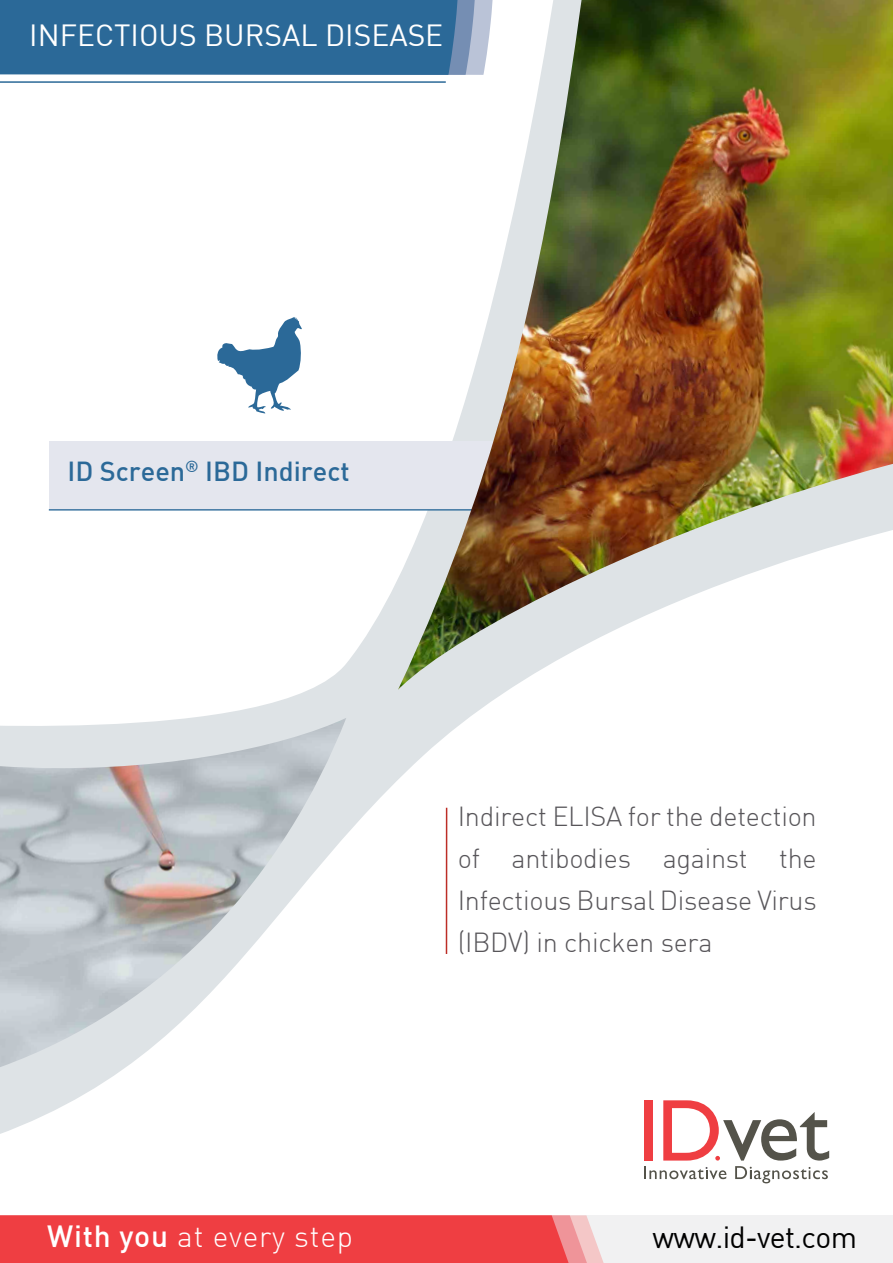
<style>
.page{position:relative;width:893px;height:1263px;background:#fff}
.page>*{position:absolute;margin:0;border:0;box-sizing:border-box;transform-origin:0 0}
.t1{font:30px "DIN";color:#fff}
.t2{font:300 30px "DIN";letter-spacing:.025em;color:#fff}
.t3{font:30px "DIN";letter-spacing:-.025em;color:#000}
.t4{font:300 27px/42px "DIN";letter-spacing:-.01em;color:#58565a;text-align:justify}
.t5{font:500 27px "DIN";color:#2b6998}
.s1{font-weight:500}
</style>
<div class="page">
<svg style="left:0;top:579px;width:830px;height:605px"></svg>
<div style="left:0;top:0;width:398px;height:75px;background:#2b6998"></div>
<hr style="left:0;top:81px;width:446px;height:2px;background:#2b6998">
<div style="left:49px;top:441px;width:655px;height:69px;background:#e4e6ee"></div>
<hr style="left:49px;top:509px;width:655px;height:1px;background:#2b6998">
<img style="left:398px;top:0;width:495px;height:690px">
<svg style="left:644px;top:1166px;width:82px;height:13px"></svg>
<svg style="left:735px;top:1166px;width:93px;height:17px"></svg>
<div style="left:644px;top:1100px;width:9px;height:60px;background:#ef3e42"></div>
<svg style="left:663px;top:1100px;width:166px;height:60px"></svg>
<div style="left:462px;top:1215px;width:431px;height:48px;background:#f1f1f2"></div>
<svg style="left:0;top:1215px;width:604px;height:48px;background:#ef474b"></svg>
<svg style="left:217px;top:317px;width:85px;height:96px"></svg>
<hr style="left:446px;top:808px;width:1px;height:146px;background:#bc2d26">
<p class="t1" style="left:29px;top:16px;width:416px">INFECTIOUS BURSAL DISEASE</p>
<p class="t5" style="left:68px;top:454px;width:284px">ID Screen<sup>®</sup> IBD Indirect</p>
<p class="t4" style="left:458px;top:795px;width:360px">Indirect ELISA for the detection of antibodies against the Infectious Bursal Disease Virus (IBDV) in chicken sera</p>
<p class="t2" style="left:47px;top:1217px;width:307px"><span class="s1">With you</span> at every step</p>
<p class="t3" style="left:652px;top:1218px;width:206px">www.id-vet.com</p>
</div>
